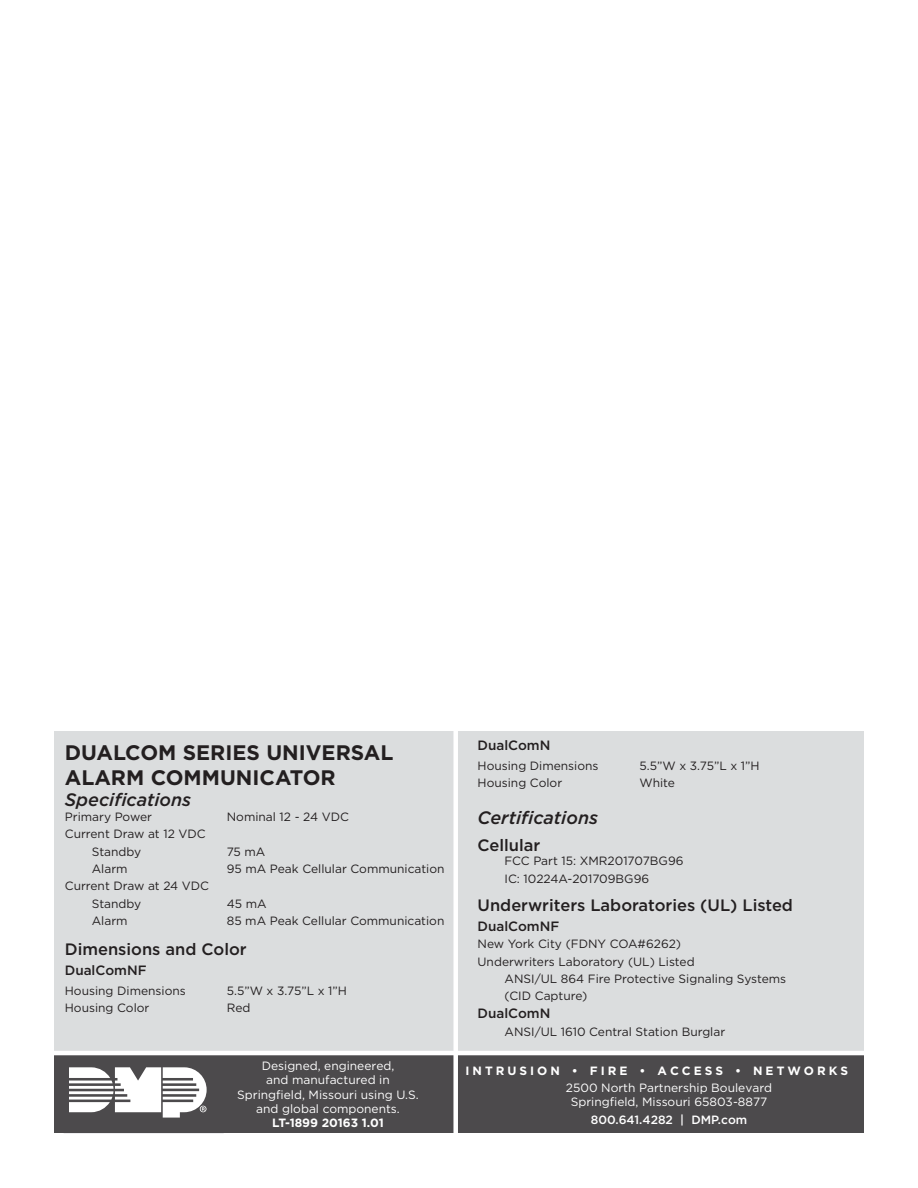
<style>
.page{position:relative;width:918px;height:1188px;background:#fff}
.page>*{position:absolute;margin:0;border:0;box-sizing:border-box;transform-origin:0 0}
.Heading_1{font:700 21px/25.2px "Gotham";color:#231f20}
.Footer_Body{font:italic 500 18px "Gotham";color:#231f20}
.Heading_2{font:italic 500 18px "Gotham";color:#231f20}
.Heading_3{font:500 16.5px "Gotham";color:#231f20}
.Body_text{font:500 13.5px "Gotham";color:#231f20}
.Footer_Body-2{font:12px "Gotham";color:#231f20}
.t1{font:12px/14.4px "Gotham";color:#fff;text-align:center}
.t2{font:700 12px "Gotham";letter-spacing:.25em;color:#fff}
.t3{font:500 12px "Gotham";color:#fff}
.t4{font:700 12px "Gotham";letter-spacing:-.005em;color:#fff}
</style>
<div class="page">
<div style="left:54px;top:731px;width:810px;height:324px;background:#dbddde"></div>
<div style="left:54px;top:1055px;width:399px;height:78px;background:#4c4a4c"></div>
<div style="left:453px;top:1055px;width:411px;height:78px;background:#4c4a4c"></div>
<svg style="left:69px;top:1067px;width:138px;height:51px"></svg>
<hr style="left:47px;top:1051px;width:822px;height:4px;background:#fff">
<div style="left:453px;top:617px;width:5px;height:517px;background:#fff"></div>
<p class="Heading_1" style="left:65px;top:740px;width:330px">DUALCOM SERIES UNIVERSAL<br>ALARM COMMUNICATOR</p>
<p class="Heading_2" style="left:65px;top:788px;width:128px">Specifications</p>
<p class="Footer_Body-2" style="left:65px;top:809px;width:89px">Primary Power</p>
<p class="Footer_Body-2" style="left:227px;top:809px;width:124px">Nominal 12 - 24 VDC</p>
<p class="Footer_Body-2" style="left:65px;top:826px;width:142px">Current Draw at 12 VDC</p>
<p class="Footer_Body-2" style="left:92px;top:844px;width:51px">Standby</p>
<p class="Footer_Body-2" style="left:227px;top:844px;width:40px">75 mA</p>
<p class="Footer_Body-2" style="left:92px;top:861px;width:37px">Alarm</p>
<p class="Footer_Body-2" style="left:227px;top:861px;width:219px">95 mA Peak Cellular Communication</p>
<p class="Footer_Body-2" style="left:65px;top:878px;width:146px">Current Draw at 24 VDC</p>
<p class="Footer_Body-2" style="left:92px;top:896px;width:51px">Standby</p>
<p class="Footer_Body-2" style="left:227px;top:896px;width:41px">45 mA</p>
<p class="Footer_Body-2" style="left:92px;top:913px;width:37px">Alarm</p>
<p class="Footer_Body-2" style="left:227px;top:913px;width:219px">85 mA Peak Cellular Communication</p>
<p class="Heading_3" style="left:65px;top:939px;width:183px">Dimensions and Color</p>
<p class="Body_text" style="left:65px;top:961px;width:83px">DualComNF</p>
<p class="Footer_Body-2" style="left:65px;top:983px;width:123px">Housing Dimensions</p>
<p class="Footer_Body-2" style="left:227px;top:983px;width:122px">5.5”W x 3.75”L x 1”H</p>
<p class="Footer_Body-2" style="left:65px;top:1001px;width:86px">Housing Color</p>
<p class="Footer_Body-2" style="left:227px;top:1001px;width:25px">Red</p>
<p class="t1" style="left:237px;top:1058px;width:183px">Designed, engineered,<br>and manufactured in<br>Springfield, Missouri using U.S. and global components.</p>
<p class="t4" style="left:272px;top:1115px;width:113px">LT-1899 20163 1.01</p>
<p class="Body_text" style="left:478px;top:736px;width:74px">DualComN</p>
<p class="Footer_Body-2" style="left:478px;top:758px;width:123px">Housing Dimensions</p>
<p class="Footer_Body-2" style="left:640px;top:758px;width:122px">5.5”W x 3.75”L x 1”H</p>
<p class="Footer_Body-2" style="left:478px;top:776px;width:86px">Housing Color</p>
<p class="Footer_Body-2" style="left:640px;top:776px;width:37px">White</p>
<p class="Footer_Body" style="left:478px;top:806px;width:122px">Certifications</p>
<p class="Heading_3" style="left:478px;top:834px;width:64px">Cellular</p>
<p class="Footer_Body-2" style="left:505px;top:854px;width:180px">FCC Part 15: XMR201707BG96</p>
<p class="Footer_Body-2" style="left:505px;top:871px;width:146px">IC: 10224A-201709BG96</p>
<p class="Heading_3" style="left:478px;top:895px;width:317px">Underwriters Laboratories (UL) Listed</p>
<p class="Body_text" style="left:478px;top:917px;width:83px">DualComNF</p>
<p class="Footer_Body-2" style="left:478px;top:936px;width:205px">New York City (FDNY COA#6262)</p>
<p class="Footer_Body-2" style="left:478px;top:954px;width:219px">Underwriters Laboratory (UL) Listed</p>
<p class="Footer_Body-2" style="left:505px;top:971px;width:283px">ANSI/UL 864 Fire Protective Signaling Systems</p>
<p class="Footer_Body-2" style="left:505px;top:989px;width:84px">(CID Capture)</p>
<p class="Body_text" style="left:478px;top:1005px;width:74px">DualComN</p>
<p class="Footer_Body-2" style="left:505px;top:1024px;width:222px">ANSI/UL 1610 Central Station Burglar</p>
<p class="t2" style="left:466px;top:1063px;width:384px">INTRUSION • FIRE • ACCESS • NETWORKS</p>
<p class="t1" style="left:566px;top:1080px;width:208px">2500 North Partnership Boulevard<br>Springfield, Missouri 65803-8877</p>
<p class="t3" style="left:591px;top:1112px;width:158px">800.641.4282 | DMP.com</p>
</div>
